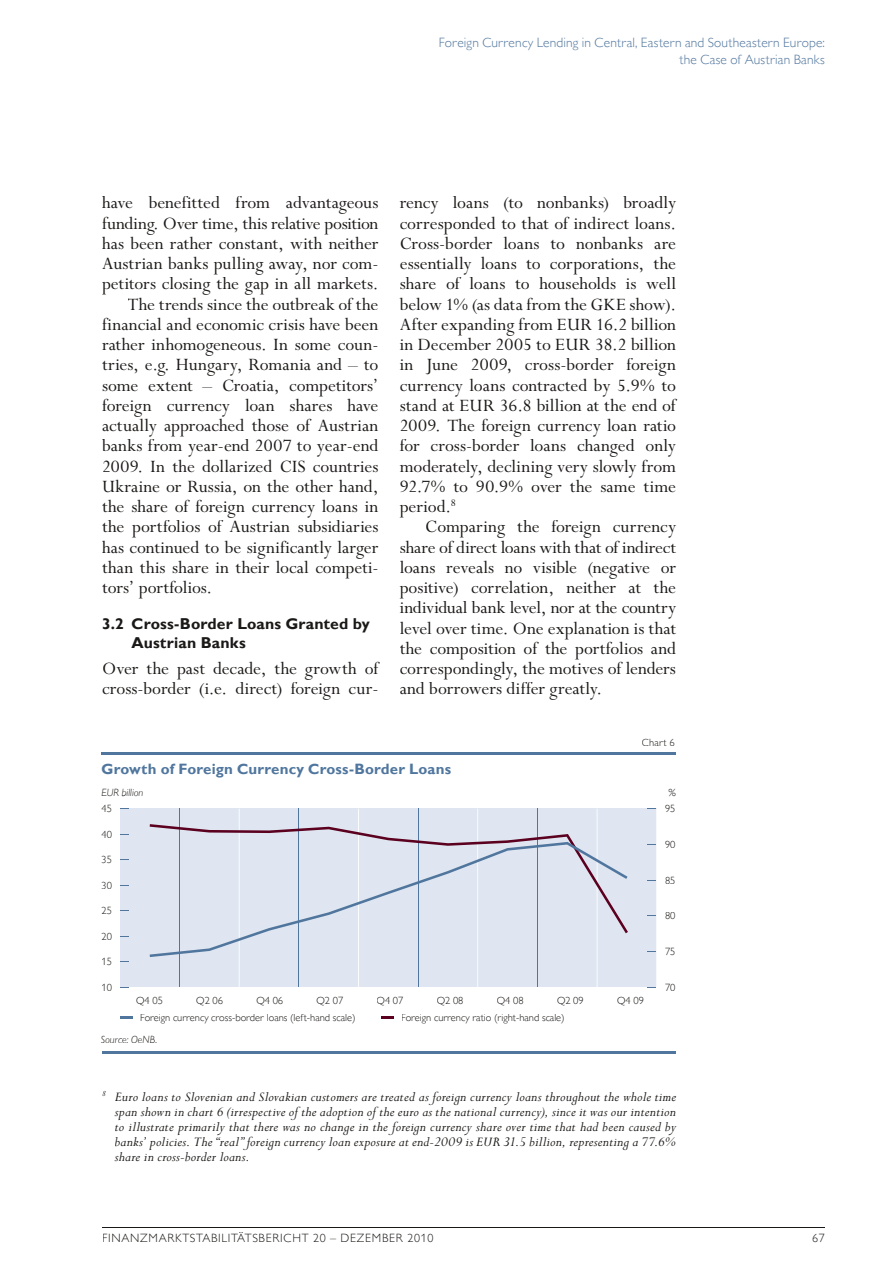
<style>
.page{position:relative;width:893px;height:1263px;background:#fff}
.page>*{position:absolute;margin:0;border:0;box-sizing:border-box;transform-origin:0 0}
.t1{font:19.5px/20.2px "Perpetua Std";color:#1b1917;text-align:justify}
.t2{font:700 15.75px/18.8px "Gill Sans MT Pro";letter-spacing:.01em;color:#1b1917}
.t3{font:italic 15px/15px "Perpetua Std";letter-spacing:.015em;color:#1b1917;text-align:justify}
.t4{font:700 15px "Gill Sans MT Pro";letter-spacing:.01em;color:#50769e}
.t5{font:300 13.5px/16.5px "Gill Sans MT Pro";letter-spacing:.01em;color:#50769e;text-align:right}
.t6{font:300 12px "Gill Sans MT Pro";letter-spacing:.06em;color:#1b1917}
.t7{font:300 10.5px "Gill Sans MT Pro";color:#1b1917}
.t8{font:italic 300 10.5px "Gill Sans MT Pro";letter-spacing:.01em;color:#1b1917}
</style>
<div class="page">
<hr style="left:102px;top:1227px;width:723px;height:1px;background:#1b1917">
<hr style="left:101px;top:753px;width:575px;height:2px;background:#50769e">
<hr style="left:102px;top:1051px;width:573px;height:3px;background:#50769e">
<svg style="left:120px;top:1016px;width:13px;height:3px"></svg>
<svg style="left:381px;top:1016px;width:13px;height:3px"></svg>
<div style="left:120px;top:809px;width:537px;height:178px;background:#dfe6f1"></div>
<hr style="left:656px;top:809px;width:1px;height:178px;background:#fff">
<hr style="left:597px;top:809px;width:1px;height:178px;background:#fff">
<hr style="left:477px;top:809px;width:1px;height:178px;background:#fff">
<hr style="left:358px;top:809px;width:1px;height:178px;background:#fff">
<hr style="left:239px;top:809px;width:1px;height:178px;background:#fff">
<hr style="left:179px;top:809px;width:1px;height:178px;background:#50769e">
<hr style="left:299px;top:809px;width:1px;height:178px;background:#50769e">
<hr style="left:418px;top:809px;width:1px;height:178px;background:#50769e">
<hr style="left:537px;top:809px;width:1px;height:178px;background:#50769e">
<svg style="left:150px;top:824px;width:478px;height:109px"></svg>
<svg style="left:150px;top:842px;width:477px;height:115px"></svg>
<p class="t5" style="left:439px;top:34px;width:387px">Foreign Currency Lending in Central, Eastern and Southeastern Europe: the Case of Austrian Banks</p>
<p class="t1" style="left:102px;top:193px;width:278px">have benefitted from advantageous</p>
<p class="t1" style="left:102px;top:214px;width:278px">funding. Over time, this relative position</p>
<p class="t1" style="left:102px;top:234px;width:278px">has been rather constant, with neither</p>
<p class="t1" style="left:102px;top:254px;width:278px">Austrian banks pulling away, nor com-</p>
<p class="t1" style="left:102px;top:274px;width:278px">petitors closing the gap in all markets.</p>
<p class="t1" style="left:128px;top:295px;width:252px">The trends since the outbreak of the</p>
<p class="t1" style="left:102px;top:315px;width:278px">financial and economic crisis have been</p>
<p class="t1" style="left:102px;top:335px;width:278px">rather inhomogeneous. In some coun-</p>
<p class="t1" style="left:102px;top:355px;width:278px">tries, e.g. Hungary, Romania and – to</p>
<p class="t1" style="left:102px;top:376px;width:278px">some extent – Croatia, competitors’</p>
<p class="t1" style="left:102px;top:396px;width:278px">foreign currency loan shares have</p>
<p class="t1" style="left:102px;top:416px;width:278px">actually approached those of Austrian</p>
<p class="t1" style="left:102px;top:436px;width:278px">banks from year-end 2007 to year-end</p>
<p class="t1" style="left:102px;top:457px;width:278px">2009. In the dollarized CIS countries</p>
<p class="t1" style="left:102px;top:477px;width:278px">Ukraine or Russia, on the other hand,</p>
<p class="t1" style="left:102px;top:497px;width:278px">the share of foreign currency loans in</p>
<p class="t1" style="left:102px;top:517px;width:278px">the portfolios of Austrian subsidiaries</p>
<p class="t1" style="left:102px;top:538px;width:278px">has continued to be significantly larger</p>
<p class="t1" style="left:102px;top:558px;width:278px">than this share in their local competi-</p>
<p class="t1" style="left:102px;top:578px;width:112px">tors’ portfolios.</p>
<p class="t2" style="left:132px;top:614px;width:240px;text-indent:-30px">3.2 Cross-Border Loans Granted by<br>Austrian Banks</p>
<p class="t1" style="left:102px;top:659px;width:278px">Over the past decade, the growth of cross-border (i.e. direct) foreign cur-</p>
<p class="t1" style="left:400px;top:193px;width:278px">rency loans (to nonbanks) broadly c orresponded to that of indirect loans.<br>Cross-border loans to nonbanks are essentially loans to corporations, the share of loans to households is well below 1% (as data from the GKE show).<br>After expanding from EUR 16.2 billion in December 2005 to EUR 38.2 billion in June 2009, cross-border foreign currency loans contracted by 5.9% to stand at EUR 36.8 billion at the end of 2009. The foreign currency loan ratio for cross-border loans changed only moderately, declining very slowly from 92.7% to 90.9% over the same time period.<sup>8</sup></p>
<p class="t1" style="left:400px;top:517px;width:278px;text-indent:26px">Comparing the foreign currency share of direct loans with that of indirect loans reveals no visible (negative or positive) correlation, neither at the individual bank level, nor at the country level over time. One explanation is that the composition of the portfolios and correspondingly, the motives of lenders and borrowers differ greatly.</p>
<p class="t7" style="left:642px;top:736px;width:34px">Chart 6</p>
<p class="t4" style="left:101px;top:760px;width:351px">Growth of Foreign Currency Cross-Border Loans</p>
<p class="t8" style="left:101px;top:786px;width:43px">EUR billion</p>
<p class="t8" style="left:668px;top:786px;width:9px">%</p>
<p class="t7" style="left:101px;top:802px;width:12px">45</p>
<p class="t7" style="left:101px;top:828px;width:12px">40</p>
<p class="t7" style="left:101px;top:853px;width:12px">35</p>
<p class="t7" style="left:101px;top:879px;width:12px">30</p>
<p class="t7" style="left:101px;top:904px;width:12px">25</p>
<p class="t7" style="left:101px;top:930px;width:12px">20</p>
<p class="t7" style="left:101px;top:955px;width:12px">15</p>
<p class="t7" style="left:101px;top:981px;width:12px">10</p>
<p class="t7" style="left:136px;top:994px;width:28px">Q4 05</p>
<p class="t7" style="left:196px;top:994px;width:28px">Q2 06</p>
<p class="t7" style="left:256px;top:994px;width:28px">Q4 06</p>
<p class="t7" style="left:317px;top:994px;width:28px">Q2 07</p>
<p class="t7" style="left:377px;top:994px;width:28px">Q4 07</p>
<p class="t7" style="left:437px;top:994px;width:28px">Q2 08</p>
<p class="t7" style="left:497px;top:994px;width:28px">Q4 08</p>
<p class="t7" style="left:557px;top:994px;width:28px">Q2 09</p>
<p class="t7" style="left:617px;top:994px;width:28px">Q4 09</p>
<p class="t7" style="left:140px;top:1011px;width:217px">Foreign currency cross-border loans (left-hand scale)</p>
<p class="t7" style="left:401px;top:1011px;width:165px">Foreign currency ratio (right-hand scale)</p>
<p class="t8" style="left:101px;top:1033px;width:58px">Source: OeNB.</p>
<p class="t7" style="left:665px;top:802px;width:12px">95</p>
<p class="t7" style="left:665px;top:838px;width:12px">90</p>
<p class="t7" style="left:665px;top:874px;width:12px">85</p>
<p class="t7" style="left:665px;top:909px;width:12px">80</p>
<p class="t7" style="left:665px;top:945px;width:12px">75</p>
<p class="t7" style="left:665px;top:981px;width:12px">70</p>
<p class="t3" style="left:115px;top:1090px;width:563px;text-indent:-13px"><sup>8</sup> Euro loans to Slovenian and Slovakian customers are treated as foreign currency loans throughout the whole time span shown in chart 6 (irrespective ofthe adoption ofthe euro as the national currency), since it was our intention to illustrate primarily that there was no change in the foreign currency share over time that had been caused by banks’ policies. The “real” foreign currency loan exposure at end-2009 is EUR 31.5 billion, representing a 77.6% share in cross-border loans.</p>
<p class="t6" style="left:102px;top:1231px;width:333px">FINANZMARKTSTABILITÄTSBERICHT 20 – DEZEMBER 2010</p>
<p class="t6" style="left:812px;top:1231px;width:14px">67</p>
</div>
